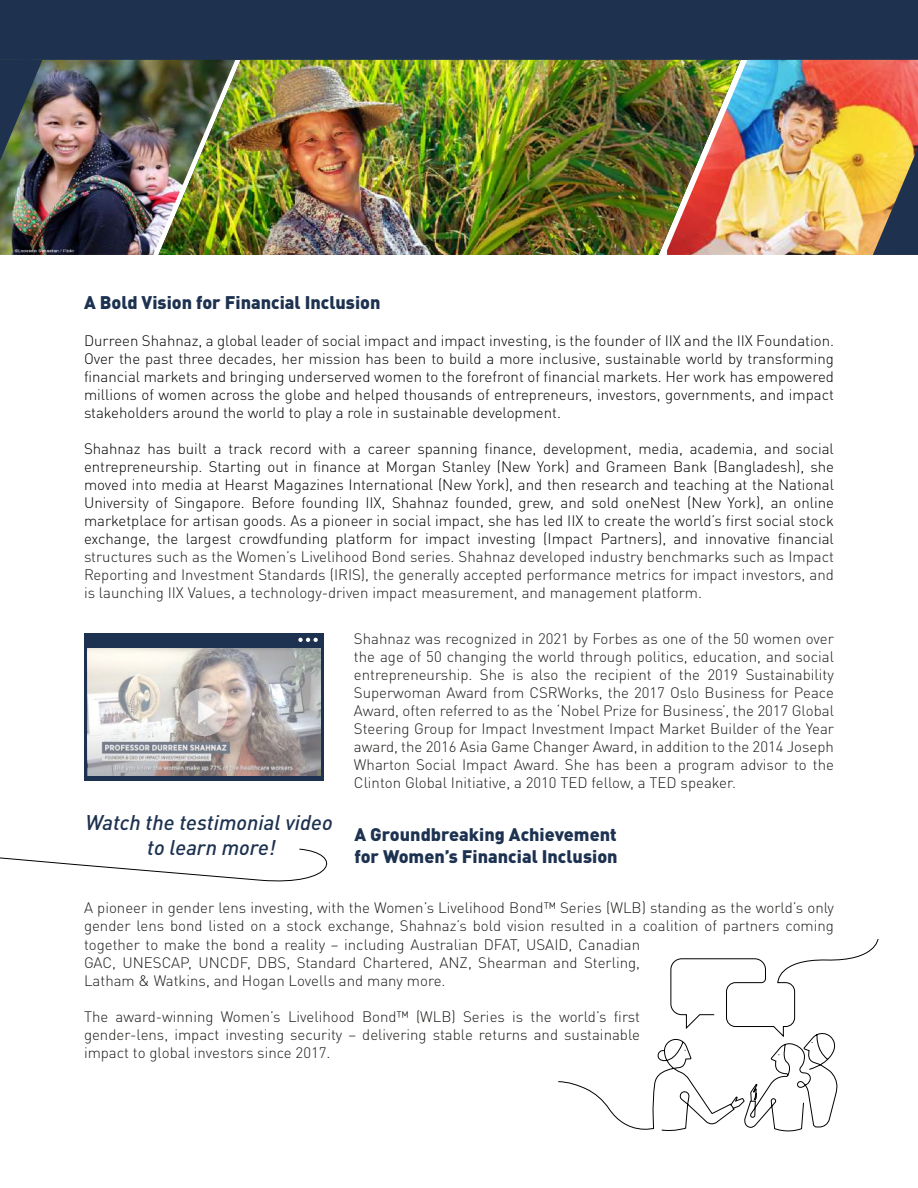
<style>
.page{position:relative;width:918px;height:1188px;background:#fff}
.page>*{position:absolute;margin:0;border:0;box-sizing:border-box;transform-origin:0 0}
.t1{font:italic 500 21px/25.2px "DIN Pro";color:#1d3250;text-align:center}
.t2{font:900 18.15px "DIN Pro";color:#1d3250}
.t3{font:900 18px/21.6px "DIN Pro";color:#1d3250}
.t4{font:300 15px/18px "DIN Pro";color:#1d1d1b;text-align:justify}
.t5{font:300 15px/18px "DIN Pro";color:#000;text-align:justify}
</style>
<div class="page">
<div style="left:84px;top:633px;width:240px;height:148px;background:#1d3250"></div>
<svg style="left:88px;top:649px;width:232px;height:127px;background:#beb9b7"></svg>
<svg style="left:298px;top:638px;width:20px;height:4px"></svg>
<svg style="left:180px;top:688px;width:48px;height:48px"></svg>
<svg style="left:198px;top:700px;width:18px;height:24px"></svg>
<svg style="left:558px;top:939px;width:321px;height:193px"></svg>
<svg style="left:0;top:848px;width:328px;height:34px"></svg>
<div style="left:0;top:0;width:918px;height:60px;background:#1e3250"></div>
<img style="left:0;top:60px;width:158px;height:195px">
<img style="left:158px;top:60px;width:509px;height:195px">
<img style="left:667px;top:60px;width:251px;height:195px">
<img style="left:0;top:60px;width:42px;height:107px">
<svg style="left:873px;top:148px;width:45px;height:107px;background:#887e4c"></svg>
<p class="t2" style="left:84px;top:286px;width:298px">A Bold Vision for Financial Inclusion</p>
<p class="t5" style="left:84px;top:331px;width:752px">Durreen Shahnaz, a global leader of social impact and impact investing, is the founder of IIX and the IIX Foundation.<br>Over the past three decades, her mission has been to build a more inclusive, sustainable world by transforming financial markets and bringing underserved women to the forefront of financial markets. Her work has empowered millions of women across the globe and helped thousands of entrepreneurs, investors, governments, and impact stakeholders around the world to play a role in sustainable development.</p>
<p class="t5" style="left:84px;top:439px;width:752px">Shahnaz has built a track record with a career spanning finance, development, media, academia, and social entrepreneurship. Starting out in finance at Morgan Stanley (New York) and Grameen Bank (Bangladesh), she moved into media at Hearst Magazines International (New York), and then research and teaching at the National University of Singapore. Before founding IIX, Shahnaz founded, grew, and sold oneNest (New York), an online marketplace for artisan goods. As a pioneer in social impact, she has led IIX to create the world’s first social stock exchange, the largest crowdfunding platform for impact investing (Impact Partners), and innovative financial</p>
<p class="t4" style="left:84px;top:547px;width:752px">structures such as the Women’s Livelihood Bond series. Shahnaz developed industry benchmarks such as Impact Reporting and Investment Standards (IRIS), the generally accepted performance metrics for impact investors, and is launching IIX Values, a technology-driven impact measurement, and management platform.</p>
<h1 class="t1" style="left:86px;top:808px;width:249px">Watch the testimonial video to learn more!</h1>
<p class="t4" style="left:354px;top:629px;width:482px">Shahnaz was recognized in 2021 by Forbes as one of the 50 women over the age of 50 changing the world through politics, education, and social entrepreneurship. She is also the recipient of the 2019 Sustainability Superwoman Award from CSRWorks, the 2017 Oslo Business for Peace Award, often referred to as the ‘Nobel Prize for Business’, the 2017 Global Steering Group for Impact Investment Impact Market Builder of the Year award, the 2016 Asia Game Changer Award, in addition to the 2014 Joseph Wharton Social Impact Award. She has been a program advisor to the Clinton Global Initiative, a 2010 TED fellow, a TED speaker.</p>
<p class="t3" style="left:355px;top:822px;width:265px">A Groundbreaking Achievement for Women’s Financial Inclusion</p>
<p class="t4" style="left:84px;top:897px;width:752px">A pioneer in gender lens investing, with the Women’s Livelihood Bond™ Series (WLB) standing as the world’s only gender lens bond listed on a stock exchange, Shahnaz’s bold vision resulted in a coalition of partners coming</p>
<p class="t4" style="left:84px;top:935px;width:558px">together to make the bond a reality – including Australian DFAT, USAID, Canadian GAC, UNESCAP, UNCDF, DBS, Standard Chartered, ANZ, Shearman and Sterling, Latham &amp; Watkins, and Hogan Lovells and many more.</p>
<p class="t4" style="left:84px;top:1007px;width:558px">The award-winning Women’s Livelihood Bond™ (WLB) Series is the world’s first gender-lens, impact investing security – delivering stable returns and sustainable impact to global investors since 2017.</p>
</div>
